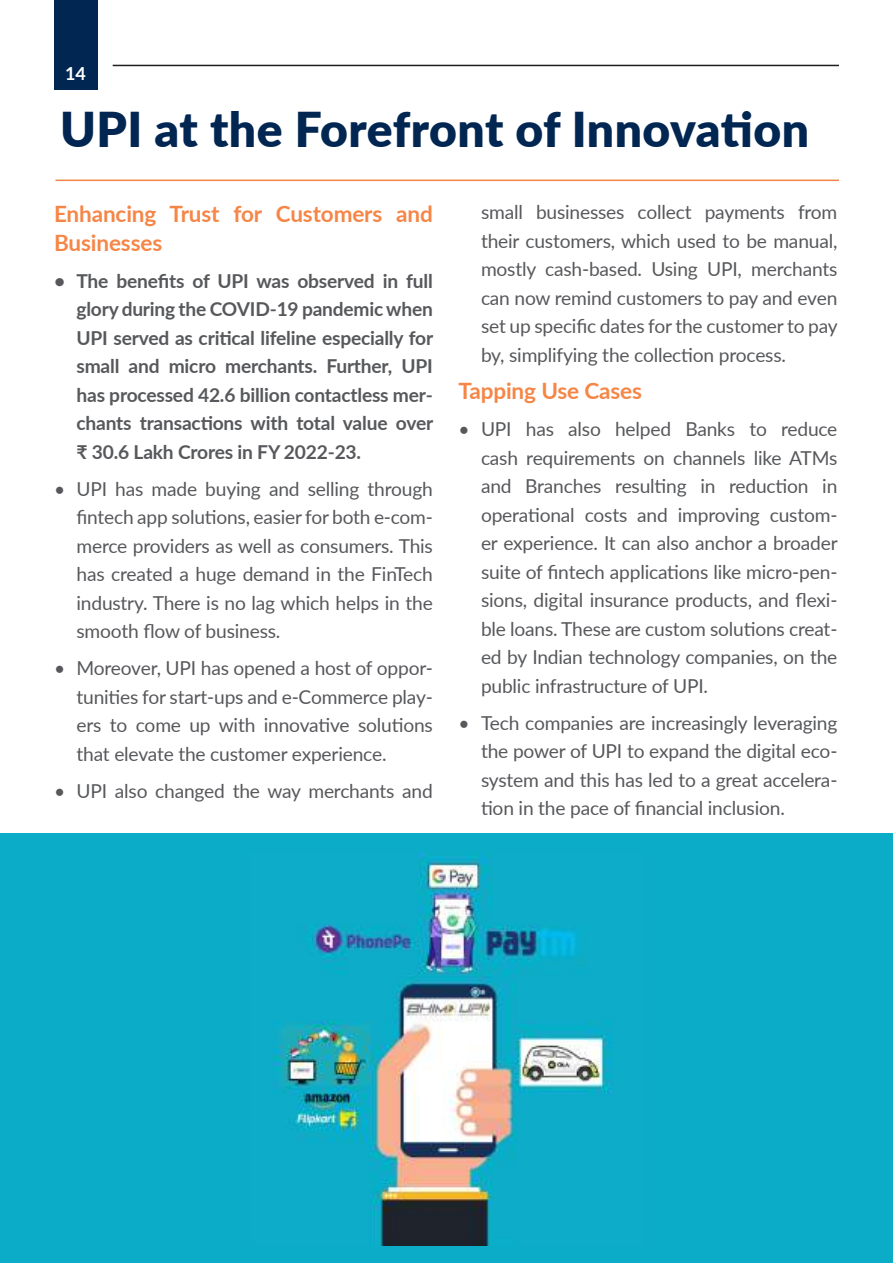
<style>
.page{position:relative;width:893px;height:1263px;background:#fff}
.page>*{position:absolute;margin:0;border:0;box-sizing:border-box;transform-origin:0 0}
.t1{font:900 48px "Lato";letter-spacing:.005em;color:#002651}
.t2{font:700 22.5px/28.5px "Lato";letter-spacing:-.005em;color:#f58647}
.t3{font:19.2px/28.5px "Lato";letter-spacing:-.01em;color:#57585b;text-align:justify}
.t4{font:700 19.2px/28.5px "Lato";letter-spacing:-.01em;color:#57585b;text-align:justify}
.t5{font:700 18px "Lato";color:#fff}
</style>
<div class="page">
<div style="left:54px;top:0;width:43px;height:89px;background:#002651"></div>
<hr style="left:113px;top:65px;width:726px;height:1px;background:#1d1d1c">
<div style="left:0;top:833px;width:893px;height:430px;background:#0bacc8"></div>
<img style="left:274px;top:854px;width:338px;height:392px">
<hr style="left:56px;top:180px;width:783px;height:1px;background:#f58647">
<p class="t5" style="left:65px;top:61px;width:22px">14</p>
<h1 class="t1" style="left:60px;top:93px;width:750px">UPI at the Forefront of Innovation</h1>
<p class="t2" style="left:54px;top:199px;width:380px">Enhancing Trust for Customers and<br>Businesses</p>
<p class="t4" style="left:76px;top:266px;width:358px;text-indent:-22px">• The benefits of UPI was observed in full glory during the COVID-19 pandemic when UPI served as critical lifeline especially for small and micro merchants. Further, UPI has processed 42.6 billion contactless mer&shy;chants transactions with total value over ₹ 30.6 Lakh Crores in FY 2022-23.</p>
<p class="t3" style="left:76px;top:474px;width:358px;text-indent:-23px">• UPI has made buying and selling through fintech app solutions, easier for both e-com&shy;merce providers as well as consumers. This has created a huge demand in the FinTech industry. There is no lag which helps in the smooth flow of business.</p>
<p class="t3" style="left:76px;top:653px;width:358px;text-indent:-23px">• Moreover, UPI has opened a host of oppor&shy;tunities for start-ups and e-Commerce play&shy;ers to come up with innovative solutions that elevate the customer experience.</p>
<p class="t3" style="left:54px;top:776px;width:380px">• UPI also changed the way merchants and</p>
<p class="t3" style="left:481px;top:197px;width:358px">small businesses collect payments from their customers, which used to be manual, mostly cash-based. Using UPI, merchants can now remind customers to pay and even set up specific dates for the customer to pay by, simplifying the collection process.</p>
<p class="t2" style="left:458px;top:376px;width:185px">Tapping Use Cases</p>
<p class="t3" style="left:481px;top:414px;width:358px;text-indent:-23px">• UPI has also helped Banks to reduce cash requirements on channels like ATMs and Branches resulting in reduction in operational costs and improving custom&shy;er experience. It can also anchor a broader suite of fintech applications like micro-pen&shy;sions, digital insurance products, and flexi&shy;ble loans. These are custom solutions creat&shy;ed by Indian technology companies, on the public infrastructure of UPI.</p>
<p class="t3" style="left:481px;top:707px;width:358px;text-indent:-23px">• Tech companies are increasingly leveraging the power of UPI to expand the digital eco&shy;system and this has led to a great accelera&shy;tion in the pace of financial inclusion.</p>
</div>
